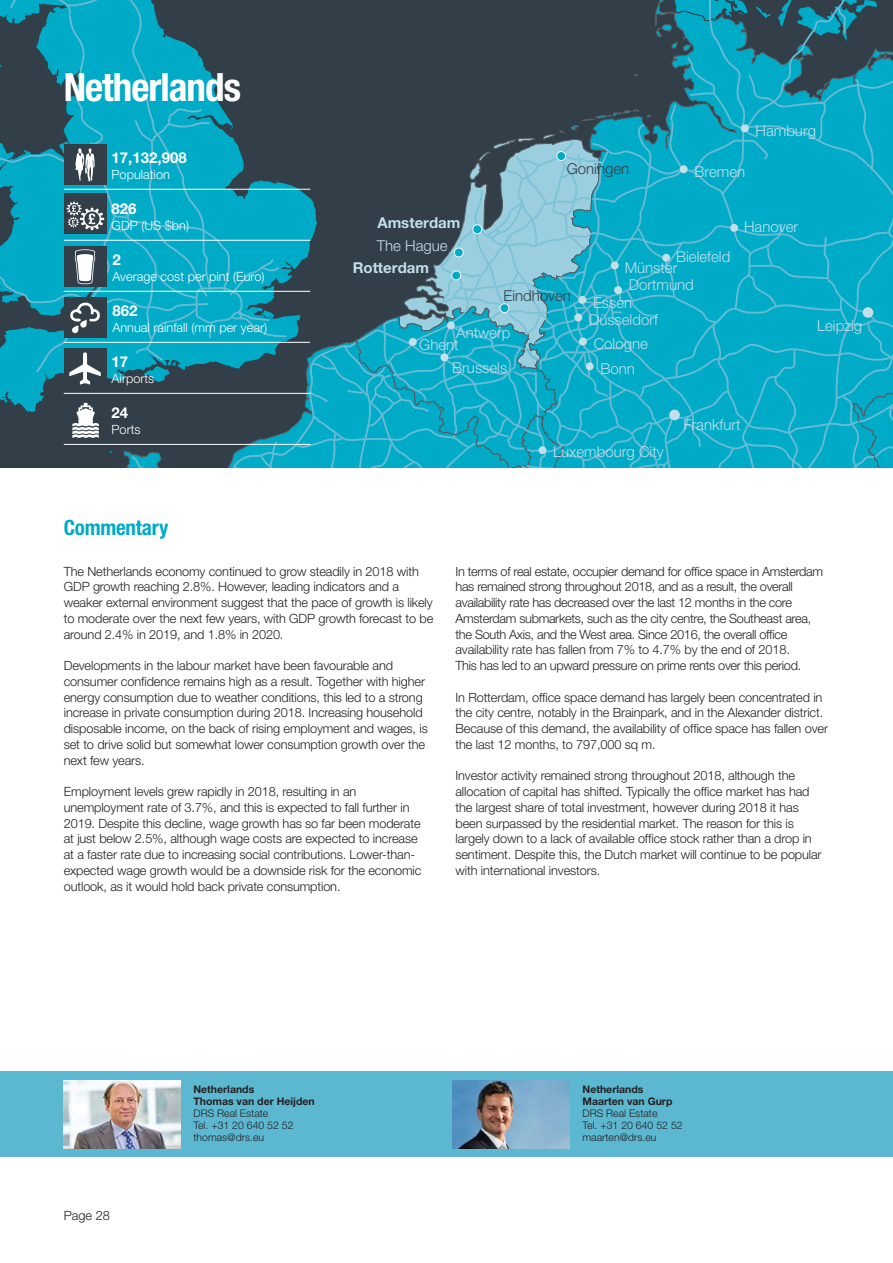
<style>
.page{position:relative;width:893px;height:1263px;background:#fff}
.page>*{position:absolute;margin:0;border:0;box-sizing:border-box;transform-origin:0 0}
.t1{font:700 condensed 39px "Helvetica Neue LT";letter-spacing:-.025em;color:#fff}
.t2{font:700 condensed 21px "Helvetica Neue LT";letter-spacing:-.01em;color:#00abc8}
.t3{font:300 15px/12.3px "Helvetica Neue";color:#c2dfea}
.t4{font:700 15px "Helvetica Neue";color:#fff}
.t5{font:700 15px "Helvetica Neue";color:#c2dfea}
.t6{font:300 15px "Helvetica Neue";color:#323e48}
.t7{font:300 12.75px/15.8px "Helvetica Neue";letter-spacing:-.01em;color:#231f20}
.t8{font:300 12.75px "Helvetica Neue";color:#fff}
.t9{font:300 10.5px/12px "Helvetica Neue";color:#231f20}
.t10{font:700 10.5px/12px "Helvetica Neue";color:#231f20}
</style>
<div class="page">
<div style="left:0;top:1071px;width:893px;height:86px;background:#5cb8d1"></div>
<img style="left:64px;top:1080px;width:117px;height:68px">
<img style="left:453px;top:1080px;width:117px;height:68px">
<svg style="left:0;top:0;width:893px;height:468px;background:#21859a"></svg>
<h1 class="t1" style="left:64px;top:73px;width:179px">Netherlands</h1>
<p class="t4" style="left:112px;top:152px;width:77px">17,132,908</p>
<p class="t8" style="left:112px;top:169px;width:60px">Population</p>
<p class="t4" style="left:112px;top:203px;width:27px">826</p>
<p class="t8" style="left:112px;top:220px;width:79px">GDP (US $bn)</p>
<p class="t4" style="left:112px;top:254px;width:10px">2</p>
<p class="t8" style="left:112px;top:271px;width:154px">Average cost per pint (Euro)</p>
<p class="t4" style="left:112px;top:305px;width:27px">862</p>
<p class="t8" style="left:112px;top:322px;width:156px">Annual rainfall (mm per year)</p>
<p class="t4" style="left:112px;top:356px;width:18px">17</p>
<p class="t8" style="left:112px;top:373px;width:44px">Airports</p>
<p class="t4" style="left:112px;top:407px;width:18px">24</p>
<p class="t8" style="left:112px;top:425px;width:31px">Ports</p>
<h2 class="t2" style="left:64px;top:520px;width:106px">Commentary</h2>
<p class="t5" style="left:377px;top:217px;width:85px">Amsterdam</p>
<p class="t5" style="left:353px;top:262px;width:78px">Rotterdam</p>
<p class="t3" style="left:377px;top:241px;width:72px">The Hague</p>
<p class="t6" style="left:567px;top:163px;width:64px">Goningen</p>
<p class="t3" style="left:694px;top:167px;width:52px">Bremen</p>
<p class="t3" style="left:755px;top:126px;width:62px">Hamburg</p>
<p class="t3" style="left:744px;top:222px;width:56px">Hanover</p>
<p class="t6" style="left:503px;top:290px;width:69px">Eindhoven</p>
<p class="t3" style="left:676px;top:252px;width:56px">Bielefeld</p>
<p class="t3" style="left:625px;top:263px;width:54px">Münster</p>
<p class="t3" style="left:629px;top:280px;width:66px">Dortmund</p>
<p class="t3" style="left:593px;top:298px;width:41px">Essen</p>
<p class="t3" style="left:419px;top:328px;width:93px;text-indent:37px">Antwerp<br>Ghent</p>
<p class="t3" style="left:452px;top:363px;width:56px">Brussels</p>
<p class="t3" style="left:589px;top:315px;width:70px">Düsseldorf</p>
<p class="t3" style="left:594px;top:339px;width:56px">Cologne</p>
<p class="t3" style="left:600px;top:364px;width:36px">Bonn</p>
<p class="t3" style="left:553px;top:447px;width:112px">Luxembourg City</p>
<p class="t3" style="left:683px;top:420px;width:59px">Frankfurt</p>
<p class="t3" style="left:817px;top:321px;width:47px">Leipzig</p>
<p class="t7" style="left:64px;top:564px;width:371px">The Netherlands economy continued to grow steadily in 2018 with GDP growth reaching 2.8%. However, leading indicators and a weaker external environment suggest that the pace of growth is likely to moderate over the next few years, with GDP growth forecast to be around 2.4% in 2019, and 1.8% in 2020.</p>
<p class="t7" style="left:64px;top:659px;width:366px">Developments in the labour market have been favourable and consumer confidence remains high as a result. Together with higher energy consumption due to weather conditions, this led to a strong increase in private consumption during 2018. Increasing household disposable income, on the back of rising employment and wages, is set to drive solid but somewhat lower consumption growth over the next few years.</p>
<p class="t7" style="left:64px;top:785px;width:359px">Employment levels grew rapidly in 2018, resulting in an unemployment rate of 3.7%, and this is expected to fall further in 2019. Despite this decline, wage growth has so far been moderate at just below 2.5%, although wage costs are expected to increase at a faster rate due to increasing social contributions. Lower-than&shy;expected wage growth would be a downside risk for the economic outlook, as it would hold back private consumption.</p>
<p class="t7" style="left:455px;top:564px;width:369px">In terms of real estate, occupier demand for office space in Amsterdam has remained strong throughout 2018, and as a result, the overall availability rate has decreased over the last 12 months in the core Amsterdam submarkets, such as the city centre, the Southeast area, the South Axis, and the West area. Since 2016, the overall office availability rate has fallen from 7% to 4.7% by the end of 2018.<br>This has led to an upward pressure on prime rents over this period.</p>
<p class="t7" style="left:455px;top:690px;width:374px">In Rotterdam, office space demand has largely been concentrated in the city centre, notably in the Brainpark, and in the Alexander district.<br>Because of this demand, the availability of office space has fallen over the last 12 months, to 797,000 sq m.</p>
<p class="t7" style="left:455px;top:769px;width:368px">Investor activity remained strong throughout 2018, although the allocation of capital has shifted. Typically the office market has had the largest share of total investment, however during 2018 it has been surpassed by the residential market. The reason for this is largely down to a lack of available office stock rather than a drop in sentiment. Despite this, the Dutch market will continue to be popular with international investors.</p>
<p class="t7" style="left:64px;top:1209px;width:48px">Page 28</p>
<p class="t10" style="left:193px;top:1084px;width:123px">Netherlands<br>Thomas van der Heijden</p>
<p class="t9" style="left:193px;top:1108px;width:102px">DRS Real Estate<br>Tel. +31 20 640 52 52 thomas@drs.eu</p>
<p class="t10" style="left:583px;top:1084px;width:91px">Netherlands<br>Maarten van Gurp</p>
<p class="t9" style="left:583px;top:1108px;width:102px">DRS Real Estate<br>Tel. +31 20 640 52 52 maarten@drs.eu</p>
</div>
